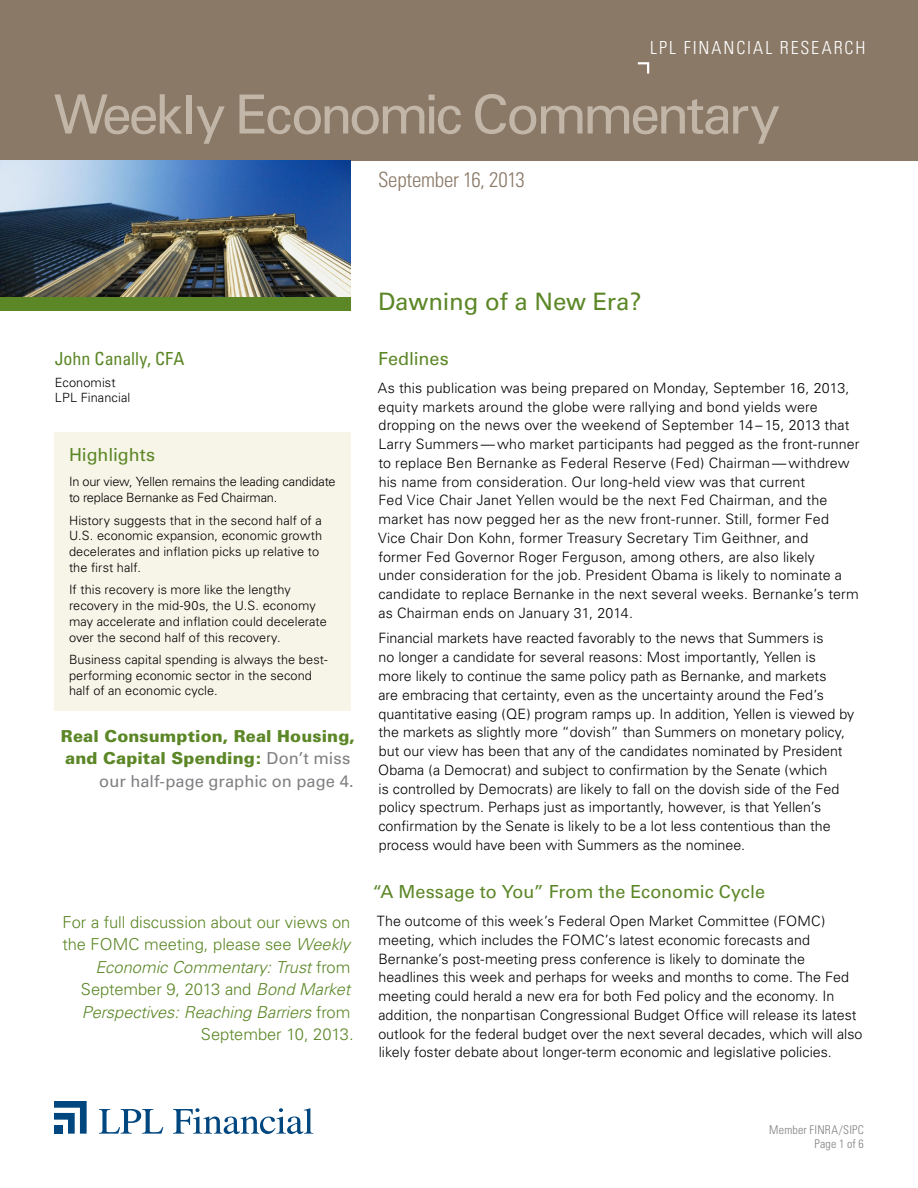
<style>
.page{position:relative;width:918px;height:1188px;background:#fff}
.page>*{position:absolute;margin:0;border:0;box-sizing:border-box;transform-origin:0 0}
.t1{font:54px "Univers";letter-spacing:-.06em;color:#c2b6a8}
.t2{font:24px "Univers";letter-spacing:-.005em;color:#5c8727}
.t3{font:300 condensed 21px "Univers";letter-spacing:-.015em;color:#8a7967}
.t4{font:18px "Univers";letter-spacing:-.005em;color:#5c8727}
.t5{font:300 condensed 18px "Univers";letter-spacing:.11em;color:#fff}
.t6{font:condensed 18px "Univers";color:#5c8727}
.t7{font:300 16.5px/22.5px "Univers";letter-spacing:-.005em;color:#5c8727;text-align:right}
.t8{font:900 16.5px/22.5px "Univers";letter-spacing:.01em;color:#5c8727;text-align:right}
.t9{font:300 14.25px/18.8px "Univers";letter-spacing:.005em;color:#000}
.t10{font:300 12.75px/15.8px "Univers";letter-spacing:.005em;color:#000}
.t11{font:300 12.75px/15.8px "Univers";letter-spacing:-.015em;color:#000}
.t12{font:300 condensed 12px/14.2px "Univers";letter-spacing:.015em;color:#807f83;text-align:right}
.s1{font-weight:400;color:#807f83}
.s2{font-style:italic}
</style>
<div class="page">
<svg style="left:99px;top:1109px;width:64px;height:25px"></svg>
<svg style="left:173px;top:1108px;width:140px;height:26px"></svg>
<svg style="left:54px;top:1101px;width:33px;height:33px"></svg>
<div style="left:54px;top:1125px;width:9px;height:9px;background:#00467f"></div>
<div style="left:0;top:0;width:918px;height:160px;background:#8a7967"></div>
<img style="left:0;top:160px;width:351px;height:137px">
<div style="left:0;top:297px;width:351px;height:13px;background:#5c8727"></div>
<svg style="left:637px;top:62px;width:13px;height:12px"></svg>
<div style="left:54px;top:432px;width:297px;height:279px;background:#f7f5e8"></div>
<p class="t5" style="left:650px;top:37px;width:217px">LPL FINANCIAL RESEARCH</p>
<h1 class="t1" style="left:54px;top:82px;width:728px">Weekly Economic Commentary</h1>
<h3 class="t3" style="left:378px;top:167px;width:148px">September 16, 2013</h3>
<p class="t6" style="left:55px;top:348px;width:131px">John Canally, CFA</p>
<p class="t10" style="left:55px;top:375px;width:77px;line-height:15px">Economist<br>LPL Financial</p>
<p class="t4" style="left:69px;top:444px;width:88px">Highlights</p>
<p class="t11" style="left:69px;top:474px;width:268px">In our view, Yellen remains the leading candidate to replace Bernanke as Fed Chairman.</p>
<p class="t10" style="left:69px;top:512px;width:255px">History suggests that in the second half of a U.S. economic expansion, economic growth decelerates and inflation picks up relative to the first half.</p>
<p class="t10" style="left:69px;top:582px;width:259px">If this recovery is more like the lengthy recovery in the mid-90s, the U.S. economy may accelerate and inflation could decelerate over the second half of this recovery.</p>
<p class="t10" style="left:69px;top:652px;width:260px">Business capital spending is always the best&shy;performing economic sector in the second half of an economic cycle.</p>
<p class="t8" style="left:61px;top:724px;width:296px">Real Consumption, Real Housing, and Capital Spending: <span class="s1">Don’t miss our half-page graphic on page 4.</span></p>
<p class="t7" style="left:62px;top:911px;width:293px">For a full discussion about our views on the FOMC meeting, please see <span class="s2">Weekly Economic Commentary: Trust</span> from September 9, 2013 and <span class="s2">Bond Market Perspectives: Reaching Barriers</span> from September 10, 2013.</p>
<h2 class="t2" style="left:378px;top:288px;width:265px">Dawning of a New Era?</h2>
<p class="t4" style="left:378px;top:347px;width:72px">Fedlines</p>
<p class="t9" style="left:378px;top:379px;width:483px">As this publication was being prepared on Monday, September 16, 2013, equity markets around the globe were rallying and bond yields were dropping on the news over the weekend of September 14 – 15, 2013 that Larry Summers—who market participants had pegged as the front-runner to replace Ben Bernanke as Federal Reserve (Fed) Chairman—withdrew his name from consideration. Our long-held view was that current<br>Fed Vice Chair Janet Yellen would be the next Fed Chairman, and the market has now pegged her as the new front-runner. Still, former Fed<br>Vice Chair Don Kohn, former Treasury Secretary Tim Geithner, and<br>former Fed Governor Roger Ferguson, among others, are also likely<br>under consideration for the job. President Obama is likely to nominate a candidate to replace Bernanke in the next several weeks. Bernanke’s term as Chairman ends on January 31, 2014.</p>
<p class="t9" style="left:378px;top:629px;width:478px">Financial markets have reacted favorably to the news that Summers is<br>no longer a candidate for several reasons: Most importantly, Yellen is<br>more likely to continue the same policy path as Bernanke, and markets<br>are embracing that certainty, even as the uncertainty around the Fed’s quantitative easing (QE) program ramps up. In addition, Yellen is viewed by the markets as slightly more “dovish” than Summers on monetary policy, but our view has been that any of the candidates nominated by President Obama (a Democrat) and subject to confirmation by the Senate (which<br>is controlled by Democrats) are likely to fall on the dovish side of the Fed policy spectrum. Perhaps just as importantly, however, is that Yellen’s confirmation by the Senate is likely to be a lot less contentious than the process would have been with Summers as the nominee.</p>
<p class="t4" style="left:373px;top:881px;width:394px">“A Message to You” From the Economic Cycle</p>
<p class="t9" style="left:377px;top:912px;width:487px">The outcome of this week’s Federal Open Market Committee (FOMC) meeting, which includes the FOMC’s latest economic forecasts and Bernanke’s post-meeting press conference is likely to dominate the headlines this week and perhaps for weeks and months to come. The Fed meeting could herald a new era for both Fed policy and the economy. In addition, the nonpartisan Congressional Budget Office will release its latest outlook for the federal budget over the next several decades, which will also likely foster debate about longer-term economic and legislative policies.</p>
<p class="t12" style="left:769px;top:1122px;width:96px">Member FINRA/SIPC<br>Page 1 of 6</p>
</div>
